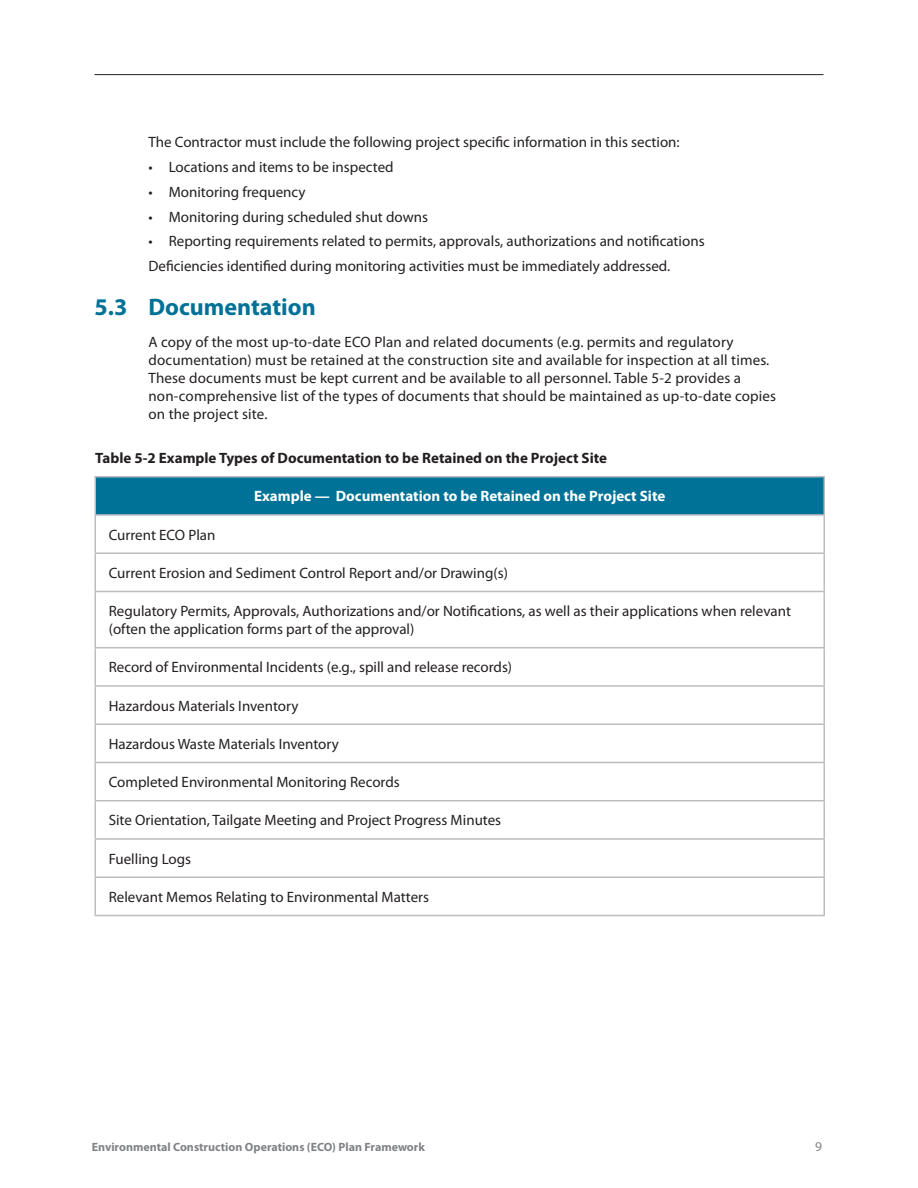
<style>
.page{position:relative;width:918px;height:1188px;background:#fff}
.page>*{position:absolute;margin:0;border:0;box-sizing:border-box;transform-origin:0 0}
.subheader{font:700 24px "Myriad Pro";color:#007297}
.TEXT_0_5_IN{font:15px/18px "Myriad Pro";letter-spacing:.01em;color:#231f20}
.TEXT{font:15px/18px "Myriad Pro";color:#231f20}
.TEXT_0_5_IN_BULLET{font:15px "Myriad Pro";color:#231f20}
.TABLE_EXAMPLE{font:700 15px "Myriad Pro";color:#231f20}
.TEAL_TABLE_HEADER{font:700 15px "Myriad Pro";color:#fff}
.t1{font:13.5px "Myriad Pro";color:#808285}
.t2{font:700 12px "Myriad Pro";color:#808285}
</style>
<div class="page">
<hr style="left:94px;top:74px;width:730px;height:1px;background:#231f20">
<div style="left:95px;top:477px;width:729px;height:38px;background:#007297"></div>
<hr style="left:94px;top:552px;width:731px;height:2px;background:#bcbdc0">
<hr style="left:94px;top:591px;width:731px;height:1px;background:#bcbdc0">
<hr style="left:94px;top:647px;width:731px;height:1px;background:#bcbdc0">
<hr style="left:94px;top:685px;width:731px;height:2px;background:#bcbdc0">
<hr style="left:94px;top:723px;width:731px;height:2px;background:#bcbdc0">
<hr style="left:94px;top:762px;width:731px;height:1px;background:#bcbdc0">
<hr style="left:94px;top:800px;width:731px;height:1px;background:#bcbdc0">
<hr style="left:94px;top:838px;width:731px;height:2px;background:#bcbdc0">
<hr style="left:94px;top:876px;width:731px;height:2px;background:#bcbdc0">
<hr style="left:94px;top:915px;width:731px;height:1px;background:#bcbdc0">
<hr style="left:94px;top:516px;width:2px;height:36px;background:#bcbdc0">
<hr style="left:824px;top:516px;width:1px;height:36px;background:#bcbdc0">
<hr style="left:94px;top:554px;width:2px;height:37px;background:#bcbdc0">
<hr style="left:824px;top:554px;width:1px;height:37px;background:#bcbdc0">
<hr style="left:94px;top:592px;width:2px;height:55px;background:#bcbdc0">
<hr style="left:824px;top:592px;width:1px;height:55px;background:#bcbdc0">
<hr style="left:94px;top:648px;width:2px;height:37px;background:#bcbdc0">
<hr style="left:824px;top:648px;width:1px;height:37px;background:#bcbdc0">
<hr style="left:94px;top:687px;width:2px;height:36px;background:#bcbdc0">
<hr style="left:824px;top:687px;width:1px;height:36px;background:#bcbdc0">
<hr style="left:94px;top:725px;width:2px;height:37px;background:#bcbdc0">
<hr style="left:824px;top:725px;width:1px;height:37px;background:#bcbdc0">
<hr style="left:94px;top:763px;width:2px;height:37px;background:#bcbdc0">
<hr style="left:824px;top:763px;width:1px;height:37px;background:#bcbdc0">
<hr style="left:94px;top:801px;width:2px;height:37px;background:#bcbdc0">
<hr style="left:824px;top:801px;width:1px;height:37px;background:#bcbdc0">
<hr style="left:94px;top:840px;width:2px;height:36px;background:#bcbdc0">
<hr style="left:824px;top:840px;width:1px;height:36px;background:#bcbdc0">
<hr style="left:94px;top:878px;width:2px;height:37px;background:#bcbdc0">
<hr style="left:824px;top:878px;width:1px;height:37px;background:#bcbdc0">
<hr style="left:94px;top:477px;width:2px;height:37px;background:#bcbdc0">
<hr style="left:824px;top:477px;width:1px;height:37px;background:#bcbdc0">
<hr style="left:94px;top:514px;width:731px;height:2px;background:#bcbdc0">
<hr style="left:94px;top:476px;width:731px;height:1px;background:#bcbdc0">
<p class="TEXT_0_5_IN" style="left:148px;top:133px;width:533px">The Contractor must include the following project specific information in this section:</p>
<p class="TEXT_0_5_IN_BULLET" style="left:148px;top:158px;width:247px">• Locations and items to be inspected</p>
<p class="TEXT_0_5_IN_BULLET" style="left:148px;top:183px;width:159px">• Monitoring frequency</p>
<p class="TEXT_0_5_IN_BULLET" style="left:148px;top:207px;width:281px">• Monitoring during scheduled shut downs</p>
<p class="TEXT_0_5_IN_BULLET" style="left:148px;top:232px;width:558px">• Reporting requirements related to permits, approvals, authorizations and notifications</p>
<p class="TEXT_0_5_IN" style="left:148px;top:257px;width:523px">Deficiencies identified during monitoring activities must be immediately addressed.</p>
<p class="subheader" style="left:94px;top:292px;width:223px">5.3 Documentation</p>
<p class="TEXT_0_5_IN" style="left:148px;top:333px;width:629px">A copy of the most up-to-date ECO Plan and related documents (e.g. permits and regulatory documentation) must be retained at the construction site and available for inspection at all times.<br>These documents must be kept current and be available to all personnel. Table 5-2 provides a non-comprehensive list of the types of documents that should be maintained as up-to-date copies on the project site.</p>
<p class="TABLE_EXAMPLE" style="left:95px;top:448px;width:513px">Table 5-2 Example Types of Documentation to be Retained on the Project Site</p>
<p class="TEAL_TABLE_HEADER" style="left:254px;top:487px;width:413px">Example — Documentation to be Retained on the Project Site</p>
<p class="TEXT" style="left:109px;top:525px;width:108px">Current ECO Plan</p>
<p class="TEXT" style="left:109px;top:564px;width:401px">Current Erosion and Sediment Control Report and/or Drawing(s)</p>
<p class="TEXT" style="left:109px;top:602px;width:684px">Regulatory Permits, Approvals, Authorizations and/or Notifications, as well as their applications when relevant (often the application forms part of the approval)</p>
<p class="TEXT" style="left:109px;top:658px;width:405px">Record of Environmental Incidents (e.g., spill and release records)</p>
<p class="TEXT" style="left:109px;top:696px;width:191px">Hazardous Materials Inventory</p>
<p class="TEXT" style="left:109px;top:735px;width:232px">Hazardous Waste Materials Inventory</p>
<p class="TEXT" style="left:109px;top:773px;width:293px">Completed Environmental Monitoring Records</p>
<p class="TEXT" style="left:109px;top:811px;width:394px">Site Orientation, Tailgate Meeting and Project Progress Minutes</p>
<p class="TEXT" style="left:109px;top:849px;width:84px">Fuelling Logs</p>
<p class="TEXT" style="left:109px;top:888px;width:322px">Relevant Memos Relating to Environmental Matters</p>
<p class="t2" style="left:92px;top:1139px;width:335px">Environmental Construction Operations (ECO) Plan Framework</p>
<p class="t1" style="left:815px;top:1138px;width:8px">9</p>
</div>
